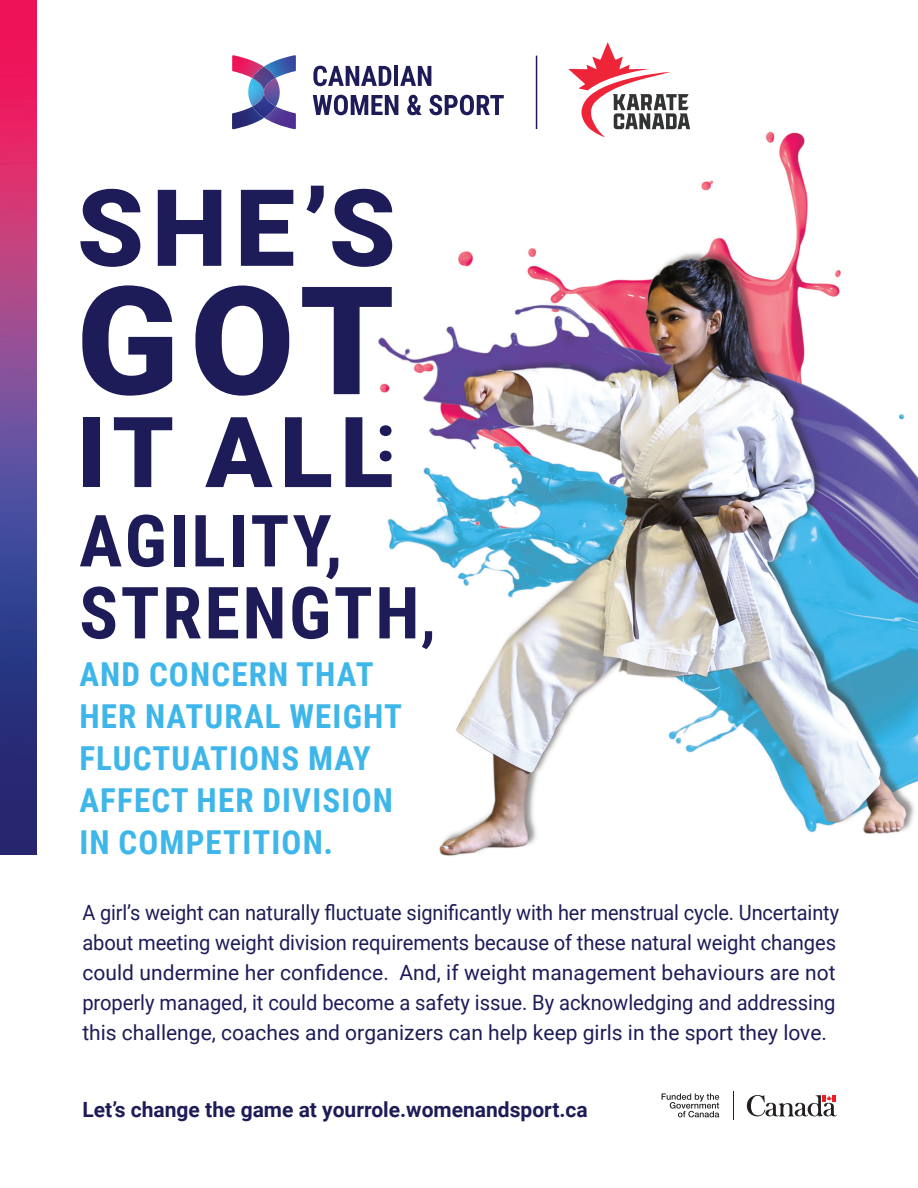
<style>
.page{position:relative;width:918px;height:1188px;background:#fff}
.page>*{position:absolute;margin:0;border:0;box-sizing:border-box;transform-origin:0 0}
.t1{font:700 72px/72px "Roboto Condensed";letter-spacing:.035em;color:#1d1c58}
.t2{font:700 33px/42px "Roboto Condensed";letter-spacing:.035em;color:#3eb6e9}
.t3{font:21px/30px "Roboto";letter-spacing:-.005em;color:#1d1c58;scale:.95 1}
.t4{font:700 21px "Roboto";color:#1d1c58}
.s1{font-size:60px}
</style>
<div class="page">
<img style="left:0;top:0;width:918px;height:1118px">
<svg style="left:733px;top:1091px;width:1px;height:29px"></svg>
<svg style="left:662px;top:1093px;width:57px;height:24px"></svg>
<svg style="left:747px;top:1095px;width:90px;height:22px"></svg>
<div style="left:83px;top:417px;width:17px;height:70px;background:#1d1c58"></div>
<svg style="left:114px;top:417px;width:58px;height:70px"></svg>
<svg style="left:205px;top:417px;width:68px;height:70px"></svg>
<svg style="left:285px;top:417px;width:46px;height:70px"></svg>
<svg style="left:346px;top:417px;width:46px;height:70px"></svg>
<svg style="left:80px;top:189px;width:60px;height:78px"></svg>
<svg style="left:158px;top:190px;width:63px;height:76px"></svg>
<svg style="left:241px;top:190px;width:52px;height:76px"></svg>
<svg style="left:306px;top:186px;width:18px;height:28px"></svg>
<svg style="left:332px;top:189px;width:60px;height:78px"></svg>
<svg style="left:82px;top:285px;width:90px;height:111px"></svg>
<svg style="left:195px;top:286px;width:94px;height:110px"></svg>
<svg style="left:302px;top:287px;width:90px;height:107px"></svg>
<img style="left:232px;top:55px;width:18px;height:23px">
<img style="left:250px;top:55px;width:46px;height:29px">
<img style="left:252px;top:76px;width:24px;height:42px">
<svg style="left:313px;top:66px;width:78px;height:20px"></svg>
<hr style="left:394px;top:66px;width:4px;height:20px;background:#1d1b58">
<svg style="left:400px;top:66px;width:31px;height:20px"></svg>
<svg style="left:313px;top:95px;width:85px;height:20px"></svg>
<svg style="left:407px;top:95px;width:15px;height:20px"></svg>
<svg style="left:429px;top:95px;width:75px;height:20px"></svg>
<svg style="left:569px;top:43px;width:121px;height:94px"></svg>
<hr style="left:536px;top:56px;width:1px;height:73px;background:#1d1c58">
<img style="left:0;top:0;width:36px;height:854px">
<p class="t1" style="left:79px;top:502px;width:358px">AGILITY,<br>STRENGTH<span class="s1">,</span></p>
<p class="t2" style="left:79px;top:652px;width:324px">AND CONCERN THAT<br>HER NATURAL WEIGHT<br>FLUCTUATIONS MAY<br>AFFECT HER DIVISION<br>IN COMPETITION.</p>
<p class="t3" style="left:82px;top:896px;width:798px">A girl’s weight can naturally fluctuate significantly with her menstrual cycle. Uncertainty about meeting weight division requirements because of these natural weight changes could undermine her confidence. And, if weight management behaviours are not properly managed, it could become a safety issue. By acknowledging and addressing this challenge, coaches and organizers can help keep girls in the sport they love.</p>
<p class="t4" style="left:82px;top:1095px;width:507px">Let’s change the game at yourrole.womenandsport.ca</p>
</div>
